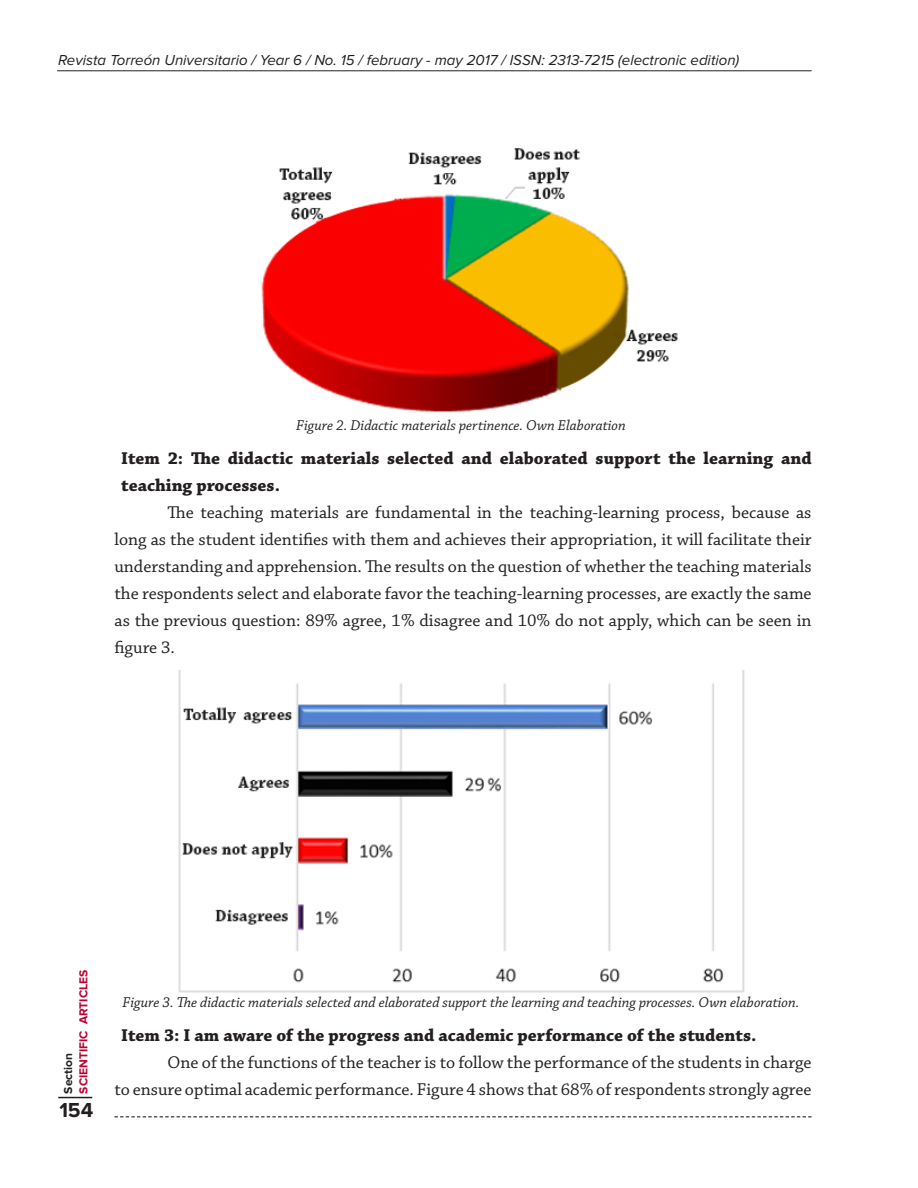
<style>
.page{position:relative;width:918px;height:1188px;background:#fff}
.page>*{position:absolute;margin:0;border:0;box-sizing:border-box;transform-origin:0 0}
.t1{font:700 21px "Proxima Nova";color:#231f20}
.Art__Parrafo{font:18px/27px "Chaparral Pro";color:#231f20;text-align:justify}
.Art__Parr__SubTitulo{font:700 18px/27px "Chaparral Pro";color:#231f20}
.Pie_Tbls-Fgs{font:italic 15px "Chaparral Pro";color:#231f20}
.t2{font:italic 15px "Proxima Nova";color:#231f20}
.t3{font:700 12px "Proxima Nova";color:#b90335}
.t4{font:700 12px "Proxima Nova";color:#231f20}
</style>
<div class="page">
<img style="left:261px;top:148px;width:417px;height:265px">
<img style="left:178px;top:670px;width:567px;height:323px">
<hr style="left:57px;top:70px;width:755px;height:1px;background:#231f20">
<hr style="left:58px;top:1097px;width:34px;height:1px;background:#231f20">
<svg style="left:114px;top:1116px;width:698px;height:1px"></svg>
<p class="t2" style="left:58px;top:53px;width:683px">Revista Torreón Universitario / Year 6 / No. 15 / february - may 2017 / ISSN: 2313-7215 (electronic edition)</p>
<p class="Pie_Tbls-Fgs" style="left:296px;top:417px;width:331px">Figure 2. Didactic materials pertinence. Own Elaboration</p>
<p class="Art__Parr__SubTitulo" style="left:121px;top:445px;width:692px">Item 2: The didactic materials selected and elaborated support the learning and teaching processes.</p>
<p class="Art__Parrafo" style="left:114px;top:499px;width:699px;text-indent:53px">The teaching materials are fundamental in the teaching-learning process, because as long as the student identifies with them and achieves their appropriation, it will facilitate their understanding and apprehension. The results on the question of whether the teaching materials the respondents select and elaborate favor the teaching-learning processes, are exactly the same as the previous question: 89% agree, 1% disagree and 10% do not apply, which can be seen in figure 3.</p>
<p class="t3" style="left:77px;top:1094px;width:126px;rotate:-90deg">SCIENTIFIC ARTICLES</p>
<p class="t1" style="left:59px;top:1098px;width:35px">154</p>
<p class="t4" style="left:61px;top:1094px;width:42px;rotate:-90deg">Section</p>
<p class="Pie_Tbls-Fgs" style="left:122px;top:994px;width:679px">Figure 3. The didactic materials selected and elaborated support the learning and teaching processes. Own elaboration.</p>
<p class="Art__Parr__SubTitulo" style="left:121px;top:1022px;width:637px">Item 3: I am aware of the progress and academic performance of the students.</p>
<p class="Art__Parrafo" style="left:114px;top:1049px;width:699px;text-align:right">One of the functions of the teacher is to follow the performance of the students in charge<br>to ensure optimal academic performance. Figure 4 shows that 68% of respondents strongly agree</p>
</div>
